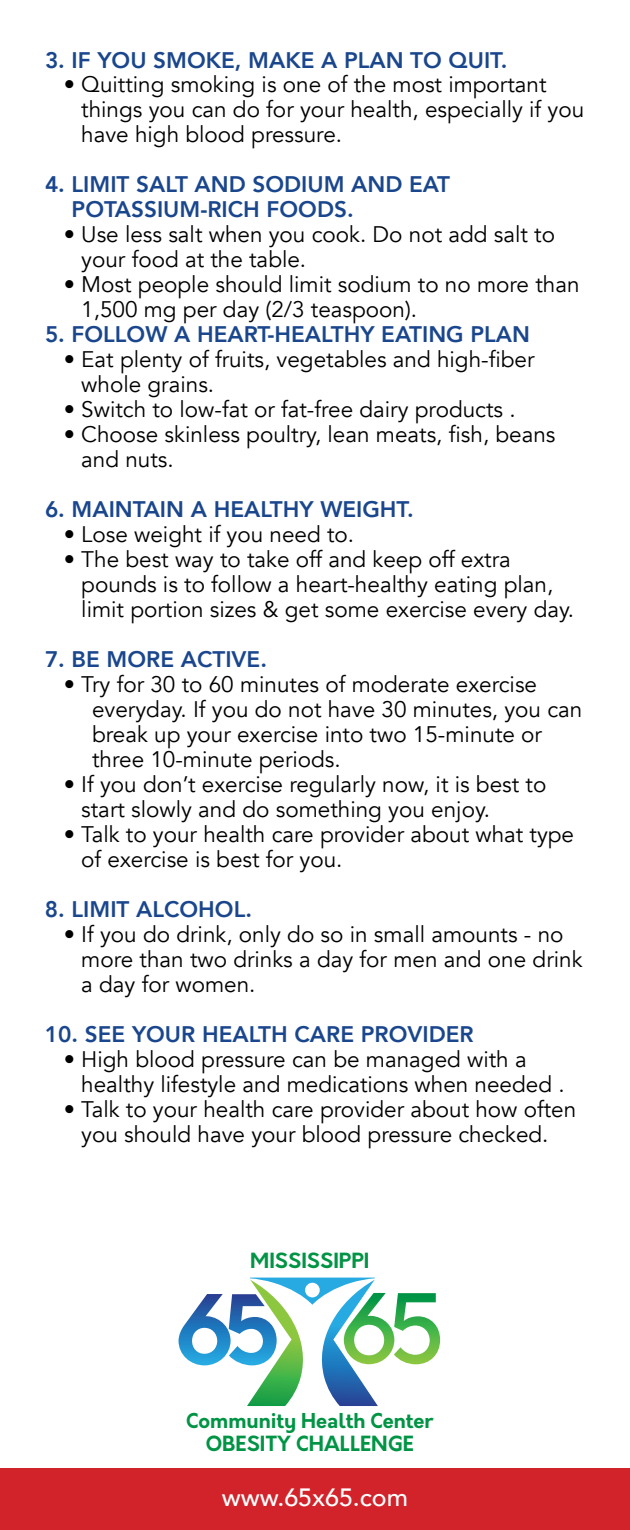
<style>
.page{position:relative;width:630px;height:1530px;background:#fff}
.page>*{position:absolute;margin:0;border:0;box-sizing:border-box;transform-origin:0 0}
.t1{font:500 25px "Avenir";color:#fff}
.t2{font:22.5px/25px "Avenir";color:#000}
.t3{font:800 22.5px/25px "Avenir";color:#1a468d}
.t4{font:700 20.5px "Orkney";color:#009444}
.t5{font:700 20px "Orkney";color:#009444}
</style>
<div class="page">
<div style="left:0;top:1469px;width:630px;height:61px;background:#d2232a"></div>
<svg style="left:179px;top:1278px;width:261px;height:128px"></svg>
<p class="t3" style="left:45px;top:46px;width:464px">3. IF YOU SMOKE, MAKE A PLAN TO QUIT.</p>
<p class="t2" style="left:81px;top:73px;width:504px;text-indent:-18px">• Quitting smoking is one of the most important things you can do for your health, especially if you have high blood pressure.</p>
<p class="t3" style="left:72px;top:171px;width:380px;text-indent:-27px">4. LIMIT SALT AND SODIUM AND EAT<br>POTASSIUM-RICH FOODS.</p>
<p class="t2" style="left:81px;top:223px;width:475px;text-indent:-18px">• Use less salt when you cook. Do not add salt to your food at the table.</p>
<p class="t2" style="left:81px;top:273px;width:500px;text-indent:-18px">• Most people should limit sodium to no more than<br>1,500 mg per day (2/3 teaspoon).</p>
<p class="t3" style="left:45px;top:321px;width:487px">5. FOLLOW A HEART-HEALTHY EATING PLAN</p>
<p class="t2" style="left:81px;top:348px;width:455px;text-indent:-18px">• Eat plenty of fruits, vegetables and high-fiber whole grains.</p>
<p class="t2" style="left:64px;top:398px;width:453px">• Switch to low-fat or fat-free dairy products .</p>
<p class="t2" style="left:81px;top:423px;width:476px;text-indent:-18px">• Choose skinless poultry, lean meats, fish, beans and nuts.</p>
<p class="t3" style="left:45px;top:496px;width:370px">6. MAINTAIN A HEALTHY WEIGHT.</p>
<p class="t2" style="left:64px;top:523px;width:292px">• Lose weight if you need to.</p>
<p class="t2" style="left:81px;top:548px;width:494px;text-indent:-18px">• The best way to take off and keep off extra pounds is to follow a heart-healthy eating plan, limit portion sizes &amp; get some exercise every day.</p>
<p class="t3" style="left:45px;top:646px;width:224px">7. BE MORE ACTIVE.</p>
<p class="t2" style="left:92px;top:673px;width:492px;text-indent:-28px">• Try for 30 to 60 minutes of moderate exercise everyday. If you do not have 30 minutes, you can break up your exercise into two 15-minute or three 10-minute periods.</p>
<p class="t2" style="left:81px;top:773px;width:467px;text-indent:-18px">• If you don’t exercise regularly now, it is best to start slowly and do something you enjoy.</p>
<p class="t2" style="left:81px;top:823px;width:494px;text-indent:-18px">• Talk to your health care provider about what type of exercise is best for you.</p>
<p class="t3" style="left:45px;top:896px;width:209px">8. LIMIT ALCOHOL.</p>
<p class="t2" style="left:81px;top:923px;width:503px;text-indent:-18px">• If you do drink, only do so in small amounts - no more than two drinks a day for men and one drink a day for women.</p>
<p class="t3" style="left:45px;top:1021px;width:430px">10. SEE YOUR HEALTH CARE PROVIDER</p>
<p class="t2" style="left:81px;top:1048px;width:485px;text-indent:-18px">• High blood pressure can be managed with a healthy lifestyle and medications when needed .</p>
<p class="t2" style="left:64px;top:1098px;width:514px;text-align:center">• Talk to your health care provider about how often you should have your blood pressure checked.</p>
<p class="t4" style="left:250px;top:1247px;width:121px">MISSISSIPPI</p>
<p class="t5" style="left:186px;top:1408px;width:249px">Community Health Center</p>
<p class="t4" style="left:206px;top:1430px;width:210px">OBESITY CHALLENGE</p>
<p class="t1" style="left:222px;top:1476px;width:188px">www.65x65.com</p>
</div>
